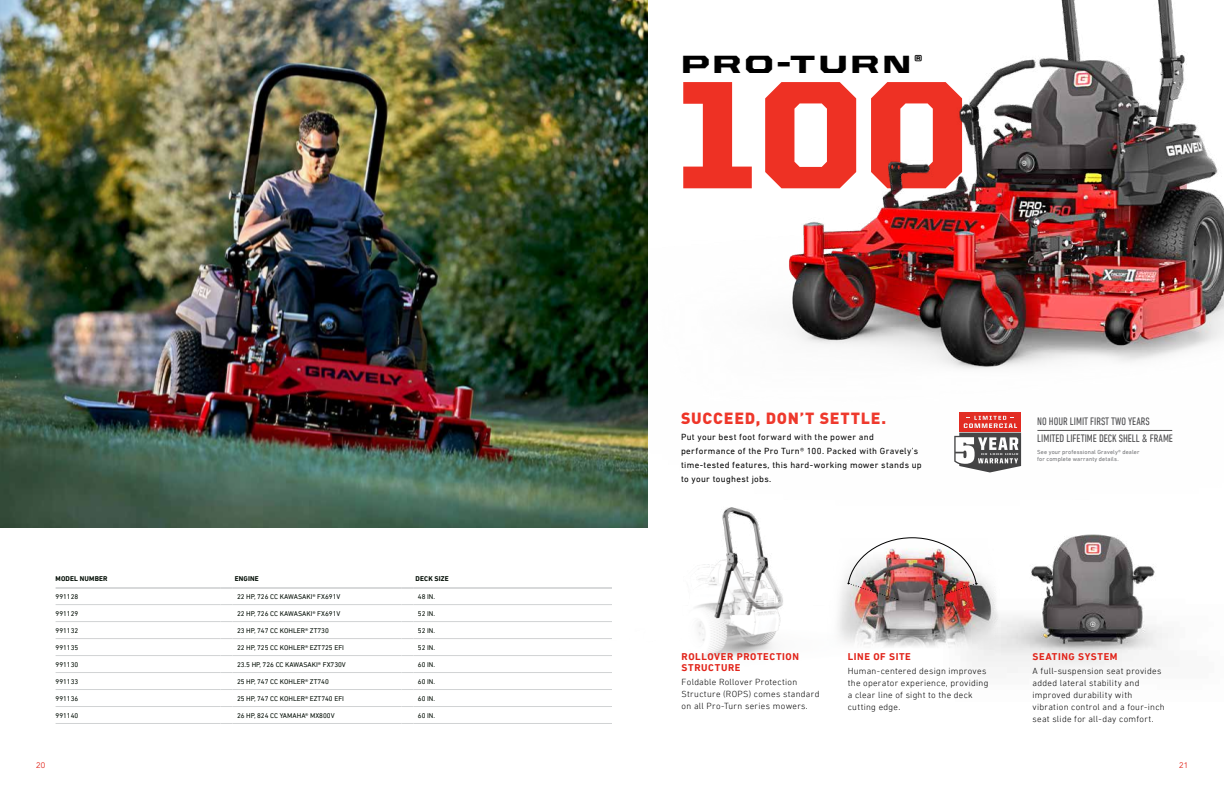
<style>
.page{position:relative;width:1224px;height:792px;background:#fff}
.page>*{position:absolute;margin:0;border:0;box-sizing:border-box;transform-origin:0 0}
.t1{font:900 154px "United Sans Reg";color:#ee3124}
.t2{font:900 25px "United Sans Ext";letter-spacing:.11em;color:#000}
.t3{font:900 16px "DIN";letter-spacing:.05em;color:#ee3124}
.t4{font:condensed 11px/16.5px "DIN Next LT Pro";color:#4d4d4f}
.t5{font:700 10px/11px "DIN Next LT Pro";letter-spacing:.06em;color:#e1251b}
.t6{font:300 9px/12px "DIN Next LT Pro";letter-spacing:.03em;color:#000}
.t7{font:9px/14px "DIN Next LT Pro";letter-spacing:.04em;color:#000}
.t8{font:8px "Avenir LT Std";color:#e1251b}
.t9{font:7px "DIN Next LT Pro";color:#010c03}
.t10{font:700 7px "DIN Next LT Pro";letter-spacing:.025em;color:#010c03}
.t11{font:6px/7.2px "DIN Next LT Pro";letter-spacing:.02em;color:#6d6e71}
</style>
<div class="page">
<img style="left:967px;top:544px;width:201px;height:129px">
<img style="left:0;top:0;width:612px;height:528px">
<img style="left:881px;top:544px;width:120px;height:114px">
<img style="left:881px;top:544px;width:96px;height:56px">
<img style="left:694px;top:544px;width:187px;height:113px">
<hr style="left:56px;top:604px;width:165px;height:1px;background:#d1d3d4">
<svg style="left:221px;top:604px;width:12px;height:1px"></svg>
<hr style="left:233px;top:604px;width:168px;height:1px;background:#d1d3d4">
<svg style="left:401px;top:604px;width:12px;height:1px"></svg>
<hr style="left:413px;top:604px;width:199px;height:1px;background:#d1d3d4">
<hr style="left:56px;top:621px;width:165px;height:1px;background:#d1d3d4">
<svg style="left:221px;top:621px;width:12px;height:1px"></svg>
<hr style="left:233px;top:621px;width:168px;height:1px;background:#d1d3d4">
<svg style="left:401px;top:621px;width:12px;height:1px"></svg>
<hr style="left:413px;top:621px;width:199px;height:1px;background:#d1d3d4">
<hr style="left:56px;top:638px;width:165px;height:1px;background:#d1d3d4">
<svg style="left:221px;top:638px;width:12px;height:1px"></svg>
<hr style="left:233px;top:638px;width:168px;height:1px;background:#d1d3d4">
<svg style="left:401px;top:638px;width:12px;height:1px"></svg>
<hr style="left:413px;top:638px;width:199px;height:1px;background:#d1d3d4">
<hr style="left:56px;top:655px;width:165px;height:1px;background:#d1d3d4">
<svg style="left:221px;top:655px;width:12px;height:1px"></svg>
<hr style="left:233px;top:655px;width:168px;height:1px;background:#d1d3d4">
<svg style="left:401px;top:655px;width:12px;height:1px"></svg>
<hr style="left:413px;top:655px;width:199px;height:1px;background:#d1d3d4">
<hr style="left:56px;top:672px;width:165px;height:1px;background:#d1d3d4">
<svg style="left:221px;top:672px;width:12px;height:1px"></svg>
<hr style="left:233px;top:672px;width:168px;height:1px;background:#d1d3d4">
<svg style="left:401px;top:672px;width:12px;height:1px"></svg>
<hr style="left:413px;top:672px;width:199px;height:1px;background:#d1d3d4">
<hr style="left:56px;top:689px;width:165px;height:1px;background:#d1d3d4">
<svg style="left:221px;top:689px;width:12px;height:1px"></svg>
<hr style="left:233px;top:689px;width:168px;height:1px;background:#d1d3d4">
<svg style="left:401px;top:689px;width:12px;height:1px"></svg>
<hr style="left:413px;top:689px;width:199px;height:1px;background:#d1d3d4">
<hr style="left:56px;top:706px;width:165px;height:1px;background:#d1d3d4">
<svg style="left:221px;top:706px;width:12px;height:1px"></svg>
<hr style="left:233px;top:706px;width:168px;height:1px;background:#d1d3d4">
<svg style="left:401px;top:706px;width:12px;height:1px"></svg>
<hr style="left:413px;top:706px;width:199px;height:1px;background:#d1d3d4">
<hr style="left:56px;top:588px;width:165px;height:1px;background:#b1b4b6">
<svg style="left:221px;top:588px;width:12px;height:1px"></svg>
<hr style="left:233px;top:588px;width:168px;height:1px;background:#b1b4b6">
<svg style="left:401px;top:588px;width:12px;height:1px"></svg>
<hr style="left:413px;top:588px;width:199px;height:1px;background:#b1b4b6">
<hr style="left:56px;top:723px;width:165px;height:1px;background:#d1d3d4">
<svg style="left:221px;top:723px;width:12px;height:1px"></svg>
<hr style="left:233px;top:723px;width:168px;height:1px;background:#d1d3d4">
<svg style="left:401px;top:723px;width:12px;height:1px"></svg>
<hr style="left:413px;top:723px;width:199px;height:1px;background:#d1d3d4">
<img style="left:612px;top:0;width:612px;height:544px">
<p class="t10" style="left:56px;top:575px;width:54px">MODEL NUMBER</p>
<p class="t10" style="left:235px;top:575px;width:26px">ENGINE</p>
<p class="t10" style="left:416px;top:575px;width:35px">DECK SIZE</p>
<p class="t9" style="left:56px;top:593px;width:24px">991128</p>
<p class="t9" style="left:237px;top:592px;width:105px">22 HP, 726 CC KAWASAKI® FX691V</p>
<p class="t9" style="left:418px;top:592px;width:19px">48 IN.</p>
<p class="t9" style="left:56px;top:609px;width:24px">991129</p>
<p class="t9" style="left:237px;top:609px;width:105px">22 HP, 726 CC KAWASAKI® FX691V</p>
<p class="t9" style="left:418px;top:609px;width:19px">52 IN.</p>
<p class="t9" style="left:56px;top:626px;width:24px">991132</p>
<p class="t9" style="left:237px;top:626px;width:93px">23 HP, 747 CC KOHLER® ZT730</p>
<p class="t9" style="left:418px;top:626px;width:19px">52 IN.</p>
<p class="t9" style="left:56px;top:643px;width:24px">991135</p>
<p class="t9" style="left:237px;top:643px;width:109px">22 HP, 725 CC KOHLER® EZT725 EFI</p>
<p class="t9" style="left:418px;top:643px;width:19px">52 IN.</p>
<p class="t9" style="left:56px;top:660px;width:24px">991130</p>
<p class="t9" style="left:237px;top:660px;width:110px">23.5 HP, 726 CC KAWASAKI® FX730V</p>
<p class="t9" style="left:418px;top:660px;width:19px">60 IN.</p>
<p class="t9" style="left:56px;top:677px;width:24px">991133</p>
<p class="t9" style="left:237px;top:677px;width:93px">25 HP, 747 CC KOHLER® ZT740</p>
<p class="t9" style="left:418px;top:677px;width:19px">60 IN.</p>
<p class="t9" style="left:56px;top:694px;width:24px">991136</p>
<p class="t9" style="left:237px;top:694px;width:109px">25 HP, 747 CC KOHLER® EZT740 EFI</p>
<p class="t9" style="left:418px;top:694px;width:19px">60 IN.</p>
<p class="t9" style="left:56px;top:711px;width:24px">991140</p>
<p class="t9" style="left:237px;top:711px;width:99px">26 HP, 824 CC YAMAHA® MX800V</p>
<p class="t9" style="left:418px;top:711px;width:19px">60 IN.</p>
<h2 class="t2" style="left:681px;top:49px;width:243px">PRO-TURN<sup>®</sup></h2>
<h1 class="t1" style="left:676px;top:50px;width:294px">100</h1>
<h3 class="t3" style="left:681px;top:407px;width:207px">SUCCEED, DON’T SETTLE.</h3>
<p class="t7" style="left:681px;top:430px;width:242px">Put your best foot forward with the power and performance of the Pro Turn® 100. Packed with Gravely’s time-tested features, this hard-working mower stands up to your toughest jobs.</p>
<p class="t4" style="left:1037px;top:413px;width:137px">NO HOUR LIMIT FIRST TWO YEARS<br>LIMITED LIFETIME DECK SHELL &amp; FRAME</p>
<p class="t11" style="left:1037px;top:448px;width:104px">See your professional Gravely® dealer for complete warranty details.</p>
<p class="t5" style="left:682px;top:651px;width:119px">ROLLOVER PROTECTION<br>STRUCTURE</p>
<p class="t6" style="left:682px;top:676px;width:139px">Foldable Rollover Protection<br>Structure (ROPS) comes standard on all Pro-Turn series mowers.</p>
<p class="t5" style="left:848px;top:651px;width:65px">LINE OF SITE</p>
<p class="t6" style="left:848px;top:665px;width:142px">Human-centered design improves the operator experience, providing a clear line of sight to the deck cutting edge.</p>
<p class="t5" style="left:1033px;top:651px;width:87px">SEATING SYSTEM</p>
<p class="t6" style="left:1033px;top:665px;width:134px">A full-suspension seat provides added lateral stability and improved durability with vibration control and a four-inch seat slide for all-day comfort.</p>
<p class="t8" style="left:36px;top:761px;width:10px">20</p>
<p class="t8" style="left:1179px;top:761px;width:10px">21</p>
</div>
